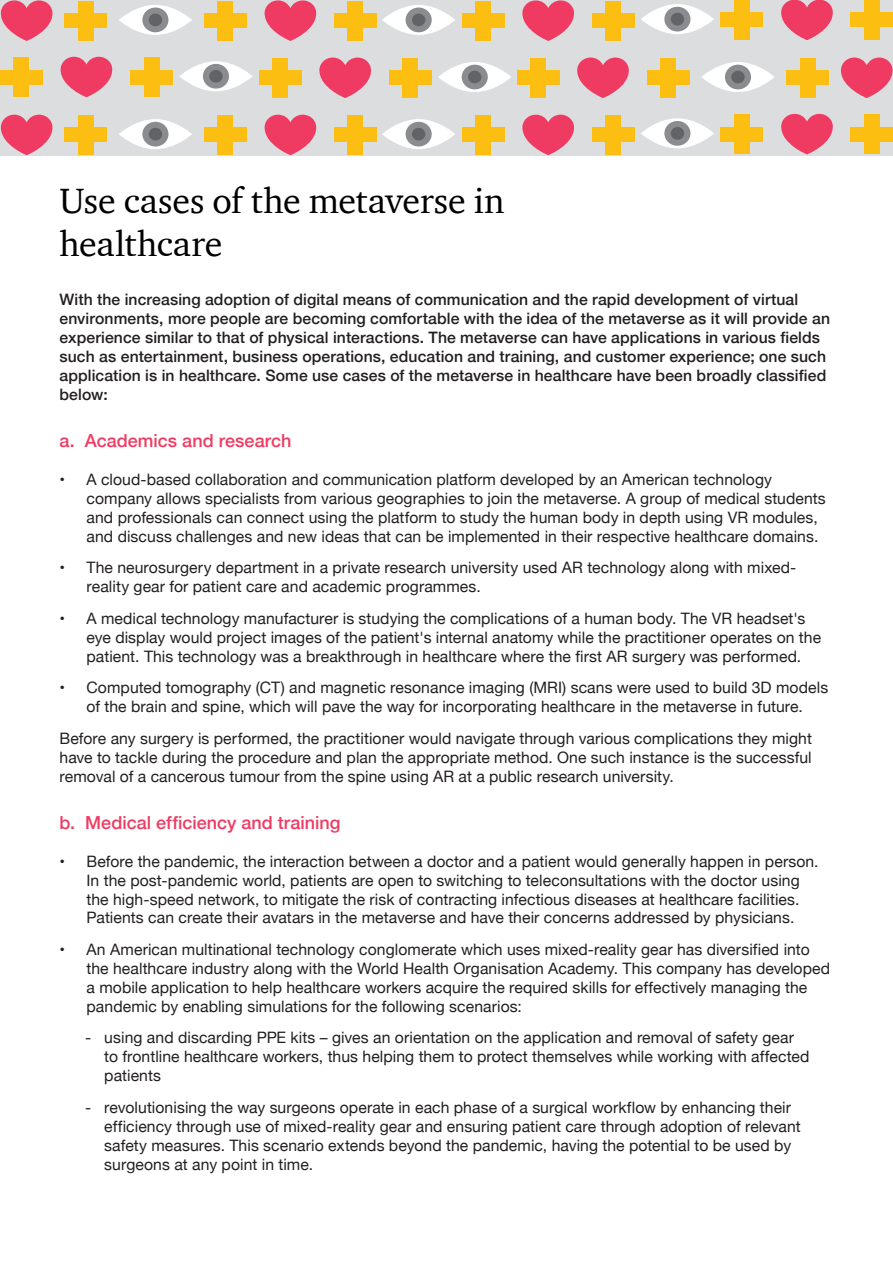
<style>
.page{position:relative;width:893px;height:1263px;background:#fff}
.page>*{position:absolute;margin:0;border:0;box-sizing:border-box;transform-origin:0 0}
.Body_copy{font:36px/43.2px "ITC Charter Com";letter-spacing:-.005em;color:#000}
.Body_copy-2{font:500 18px "Helvetica Neue";color:#ef3b62}
.Body_copy-3{font:15.75px/18.9px "Helvetica Neue";letter-spacing:.005em;color:#231f20}
.Body_copy-4{font:500 15.75px/18.9px "Helvetica Neue";letter-spacing:.005em;color:#231f20}
</style>
<div class="page">
<div style="left:0;top:0;width:893px;height:155px;background:#dcdddf"></div>
<div style="left:475px;top:1px;width:16px;height:40px;background:#fdbe12"></div>
<div style="left:462px;top:13px;width:42px;height:15px;background:#fdbe12"></div>
<div style="left:605px;top:1px;width:16px;height:40px;background:#fdbe12"></div>
<div style="left:592px;top:13px;width:42px;height:15px;background:#fdbe12"></div>
<svg style="left:522px;top:0;width:52px;height:41px"></svg>
<svg style="left:382px;top:5px;width:73px;height:30px"></svg>
<svg style="left:119px;top:5px;width:73px;height:30px"></svg>
<div style="left:406px;top:8px;width:26px;height:24px;background:#8a8c8f;border-radius:50%"></div>
<div style="left:142px;top:8px;width:26px;height:24px;background:#8a8c8f;border-radius:50%"></div>
<div style="left:412px;top:14px;width:13px;height:12px;background:#636366;border-radius:50%"></div>
<div style="left:149px;top:14px;width:13px;height:12px;background:#636366;border-radius:50%"></div>
<div style="left:217px;top:1px;width:16px;height:40px;background:#fdbe12"></div>
<div style="left:204px;top:13px;width:42px;height:15px;background:#fdbe12"></div>
<div style="left:347px;top:1px;width:16px;height:40px;background:#fdbe12"></div>
<div style="left:78px;top:1px;width:15px;height:40px;background:#fdbe12"></div>
<div style="left:334px;top:13px;width:42px;height:15px;background:#fdbe12"></div>
<div style="left:65px;top:13px;width:42px;height:15px;background:#fdbe12"></div>
<svg style="left:265px;top:0;width:51px;height:41px"></svg>
<svg style="left:1px;top:0;width:51px;height:41px"></svg>
<div style="left:734px;top:0;width:16px;height:40px;background:#fdbe12"></div>
<div style="left:721px;top:12px;width:42px;height:15px;background:#fdbe12"></div>
<div style="left:864px;top:0;width:16px;height:40px;background:#fdbe12"></div>
<div style="left:851px;top:12px;width:42px;height:15px;background:#fdbe12"></div>
<svg style="left:781px;top:0;width:52px;height:40px"></svg>
<svg style="left:641px;top:4px;width:73px;height:30px"></svg>
<div style="left:664px;top:7px;width:26px;height:25px;background:#8a8c8f;border-radius:50%"></div>
<div style="left:671px;top:13px;width:13px;height:12px;background:#636366;border-radius:50%"></div>
<div style="left:475px;top:115px;width:16px;height:40px;background:#fdbe12"></div>
<div style="left:462px;top:127px;width:42px;height:15px;background:#fdbe12"></div>
<div style="left:605px;top:115px;width:16px;height:40px;background:#fdbe12"></div>
<div style="left:592px;top:127px;width:42px;height:15px;background:#fdbe12"></div>
<svg style="left:522px;top:115px;width:52px;height:40px"></svg>
<svg style="left:382px;top:119px;width:73px;height:30px"></svg>
<svg style="left:119px;top:119px;width:73px;height:30px"></svg>
<div style="left:406px;top:122px;width:26px;height:25px;background:#8a8c8f;border-radius:50%"></div>
<div style="left:142px;top:122px;width:26px;height:25px;background:#8a8c8f;border-radius:50%"></div>
<div style="left:412px;top:128px;width:13px;height:12px;background:#636366;border-radius:50%"></div>
<div style="left:149px;top:128px;width:13px;height:12px;background:#636366;border-radius:50%"></div>
<div style="left:217px;top:115px;width:16px;height:40px;background:#fdbe12"></div>
<div style="left:204px;top:127px;width:42px;height:15px;background:#fdbe12"></div>
<div style="left:347px;top:115px;width:16px;height:40px;background:#fdbe12"></div>
<div style="left:78px;top:115px;width:15px;height:40px;background:#fdbe12"></div>
<div style="left:334px;top:127px;width:42px;height:15px;background:#fdbe12"></div>
<div style="left:65px;top:127px;width:42px;height:15px;background:#fdbe12"></div>
<svg style="left:265px;top:115px;width:51px;height:40px"></svg>
<svg style="left:1px;top:115px;width:51px;height:40px"></svg>
<div style="left:734px;top:114px;width:16px;height:40px;background:#fdbe12"></div>
<div style="left:721px;top:127px;width:42px;height:15px;background:#fdbe12"></div>
<div style="left:864px;top:114px;width:16px;height:40px;background:#fdbe12"></div>
<div style="left:851px;top:127px;width:42px;height:15px;background:#fdbe12"></div>
<svg style="left:781px;top:114px;width:52px;height:40px"></svg>
<svg style="left:641px;top:118px;width:73px;height:30px"></svg>
<div style="left:664px;top:121px;width:26px;height:25px;background:#8a8c8f;border-radius:50%"></div>
<div style="left:671px;top:127px;width:13px;height:13px;background:#636366;border-radius:50%"></div>
<div style="left:402px;top:58px;width:16px;height:40px;background:#fdbe12"></div>
<div style="left:389px;top:70px;width:42px;height:15px;background:#fdbe12"></div>
<div style="left:272px;top:58px;width:16px;height:40px;background:#fdbe12"></div>
<div style="left:259px;top:70px;width:42px;height:15px;background:#fdbe12"></div>
<svg style="left:319px;top:58px;width:52px;height:40px"></svg>
<svg style="left:438px;top:62px;width:73px;height:30px"></svg>
<svg style="left:701px;top:62px;width:74px;height:30px"></svg>
<div style="left:462px;top:65px;width:26px;height:24px;background:#8a8c8f;border-radius:50%"></div>
<div style="left:725px;top:65px;width:26px;height:24px;background:#8a8c8f;border-radius:50%"></div>
<div style="left:468px;top:71px;width:13px;height:12px;background:#636366;border-radius:50%"></div>
<div style="left:731px;top:71px;width:14px;height:12px;background:#636366;border-radius:50%"></div>
<div style="left:660px;top:58px;width:16px;height:40px;background:#fdbe12"></div>
<div style="left:647px;top:70px;width:42px;height:15px;background:#fdbe12"></div>
<div style="left:530px;top:58px;width:16px;height:40px;background:#fdbe12"></div>
<div style="left:800px;top:58px;width:16px;height:40px;background:#fdbe12"></div>
<div style="left:517px;top:70px;width:42px;height:15px;background:#fdbe12"></div>
<div style="left:787px;top:70px;width:42px;height:15px;background:#fdbe12"></div>
<svg style="left:577px;top:58px;width:52px;height:40px"></svg>
<svg style="left:841px;top:58px;width:51px;height:40px"></svg>
<div style="left:144px;top:57px;width:15px;height:40px;background:#fdbe12"></div>
<div style="left:130px;top:70px;width:43px;height:14px;background:#fdbe12"></div>
<div style="left:14px;top:57px;width:15px;height:40px;background:#fdbe12"></div>
<div style="left:0;top:70px;width:43px;height:14px;background:#fdbe12"></div>
<svg style="left:61px;top:57px;width:51px;height:40px"></svg>
<svg style="left:179px;top:61px;width:74px;height:30px"></svg>
<div style="left:203px;top:64px;width:26px;height:25px;background:#8a8c8f;border-radius:50%"></div>
<div style="left:209px;top:70px;width:14px;height:13px;background:#636366;border-radius:50%"></div>
<p class="Body_copy" style="left:60px;top:178px;width:447px">Use cases of the metaverse in healthcare</p>
<p class="Body_copy-4" style="left:60px;top:289px;width:772px">With the increasing adoption of digital means of communication and the rapid development of virtual environments, more people are becoming comfortable with the idea of the metaverse as it will provide an experience similar to that of physical interactions. The metaverse can have applications in various fields such as entertainment, business operations, education and training, and customer experience; one such application is in healthcare. Some use cases of the metaverse in healthcare have been broadly classified below:</p>
<p class="Body_copy-2" style="left:60px;top:427px;width:234px">a. Academics and research</p>
<p class="Body_copy-3" style="left:87px;top:471px;width:741px;text-indent:-27px">• A cloud-based collaboration and communication platform developed by an American technology company allows specialists from various geographies to join the metaverse. A group of medical students and professionals can connect using the platform to study the human body in depth using VR modules, and discuss challenges and new ideas that can be implemented in their respective healthcare domains.</p>
<p class="Body_copy-3" style="left:87px;top:559px;width:711px;text-indent:-27px">• The neurosurgery department in a private research university used AR technology along with mixed&shy;reality gear for patient care and academic programmes.</p>
<p class="Body_copy-3" style="left:87px;top:610px;width:736px;text-indent:-27px">• A medical technology manufacturer is studying the complications of a human body. The VR headset's eye display would project images of the patient's internal anatomy while the practitioner operates on the patient. This technology was a breakthrough in healthcare where the first AR surgery was performed.</p>
<p class="Body_copy-3" style="left:60px;top:679px;width:770px;text-align:center">• Computed tomography (CT) and magnetic resonance imaging (MRI) scans were used to build 3D models of the brain and spine, which will pave the way for incorporating healthcare in the metaverse in future.</p>
<p class="Body_copy-3" style="left:60px;top:730px;width:754px;text-align:justify">Before any surgery is performed, the practitioner would navigate through various complications they might have to tackle during the procedure and plan the appropriate method. One such instance is the successful removal of a cancerous tumour from the spine using AR at a public research university.</p>
<p class="Body_copy-2" style="left:60px;top:808px;width:282px">b. Medical efficiency and training</p>
<p class="Body_copy-3" style="left:60px;top:853px;width:761px;text-align:center">• Before the pandemic, the interaction between a doctor and a patient would generally happen in person.<br>In the post-pandemic world, patients are open to switching to teleconsultations with the doctor using<br>the high-speed network, to mitigate the risk of contracting infectious diseases at healthcare facilities.<br>Patients can create their avatars in the metaverse and have their concerns addressed by physicians.</p>
<p class="Body_copy-3" style="left:87px;top:941px;width:745px;text-indent:-27px">• An American multinational technology conglomerate which uses mixed-reality gear has diversified into the healthcare industry along with the World Health Organisation Academy. This company has developed a mobile application to help healthcare workers acquire the required skills for effectively managing the pandemic by enabling simulations for the following scenarios:</p>
<p class="Body_copy-3" style="left:104px;top:1029px;width:707px;text-indent:-19px">- using and discarding PPE kits – gives an orientation on the application and removal of safety gear to frontline healthcare workers, thus helping them to protect themselves while working with affected patients</p>
<p class="Body_copy-3" style="left:104px;top:1099px;width:698px;text-indent:-19px">- revolutionising the way surgeons operate in each phase of a surgical workflow by enhancing their efficiency through use of mixed-reality gear and ensuring patient care through adoption of relevant safety measures. This scenario extends beyond the pandemic, having the potential to be used by surgeons at any point in time.</p>
</div>
